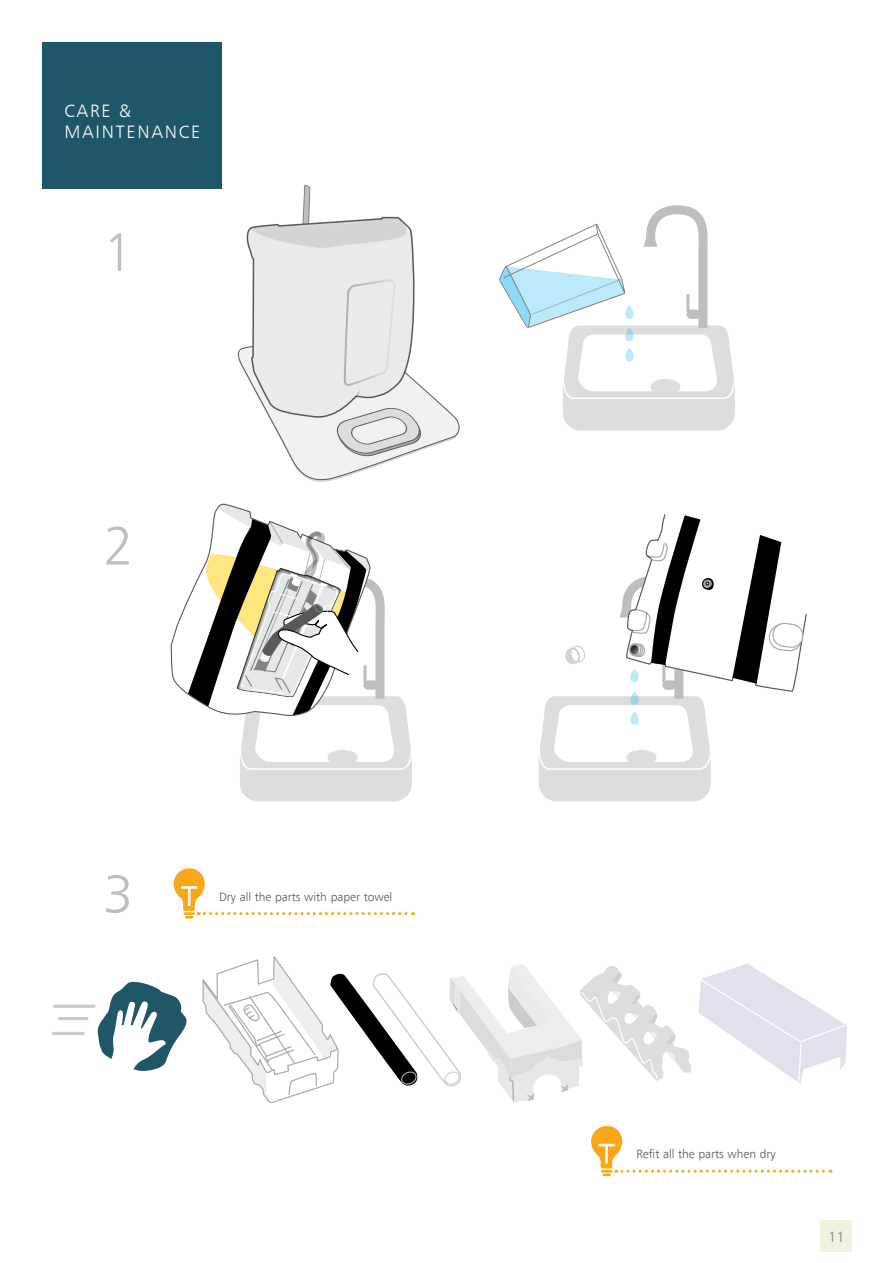
<style>
.page{position:relative;width:893px;height:1263px;background:#fff}
.page>*{position:absolute;margin:0;border:0;box-sizing:border-box;transform-origin:0 0}
.t1{font:300 54px "Humanist 777 BT";color:#bcbec0}
.t2{font:300 18px/21px "Humanist 777 BT";letter-spacing:.1em;color:#fff}
.t3{font:300 15px "Humanist 777 BT";color:#808285}
.t4{font:300 12px "Humanist 777 BT";color:#58595b}
</style>
<div class="page">
<div style="left:820px;top:1220px;width:32px;height:32px;background:#f3f0dd"></div>
<div style="left:43px;top:43px;width:179px;height:146px;background:#1f5668"></div>
<svg style="left:174px;top:868px;width:240px;height:50px"></svg>
<svg style="left:591px;top:1126px;width:240px;height:50px"></svg>
<svg style="left:98px;top:981px;width:89px;height:90px"></svg>
<svg style="left:55px;top:1004px;width:39px;height:4px"></svg>
<hr style="left:59px;top:1017px;width:28px;height:3px;background:#808285">
<hr style="left:53px;top:1032px;width:30px;height:3px;background:#808285">
<div style="left:563px;top:367px;width:172px;height:64px;background:#dcddde;border-radius:18px"></div>
<div style="left:539px;top:738px;width:172px;height:63px;background:#dcddde;border-radius:18px"></div>
<svg style="left:499px;top:205px;width:236px;height:194px"></svg>
<svg style="left:539px;top:514px;width:268px;height:256px"></svg>
<svg style="left:699px;top:964px;width:148px;height:120px"></svg>
<svg style="left:170px;top:503px;width:242px;height:299px"></svg>
<svg style="left:237px;top:184px;width:223px;height:298px"></svg>
<svg style="left:202px;top:956px;width:489px;height:148px"></svg>
<h2 class="t2" style="left:64px;top:100px;width:137px">CARE &amp;<br>MAINTENANCE</h2>
<h1 class="t1" style="left:103px;top:219px;width:32px">1</h1>
<h1 class="t1" style="left:103px;top:512px;width:32px">2</h1>
<h1 class="t1" style="left:103px;top:861px;width:32px">3</h1>
<p class="t4" style="left:219px;top:889px;width:175px">Dry all the parts with paper towel</p>
<p class="t4" style="left:636px;top:1146px;width:141px">Refit all the parts when dry</p>
<p class="t3" style="left:828px;top:1227px;width:18px">11</p>
</div>
